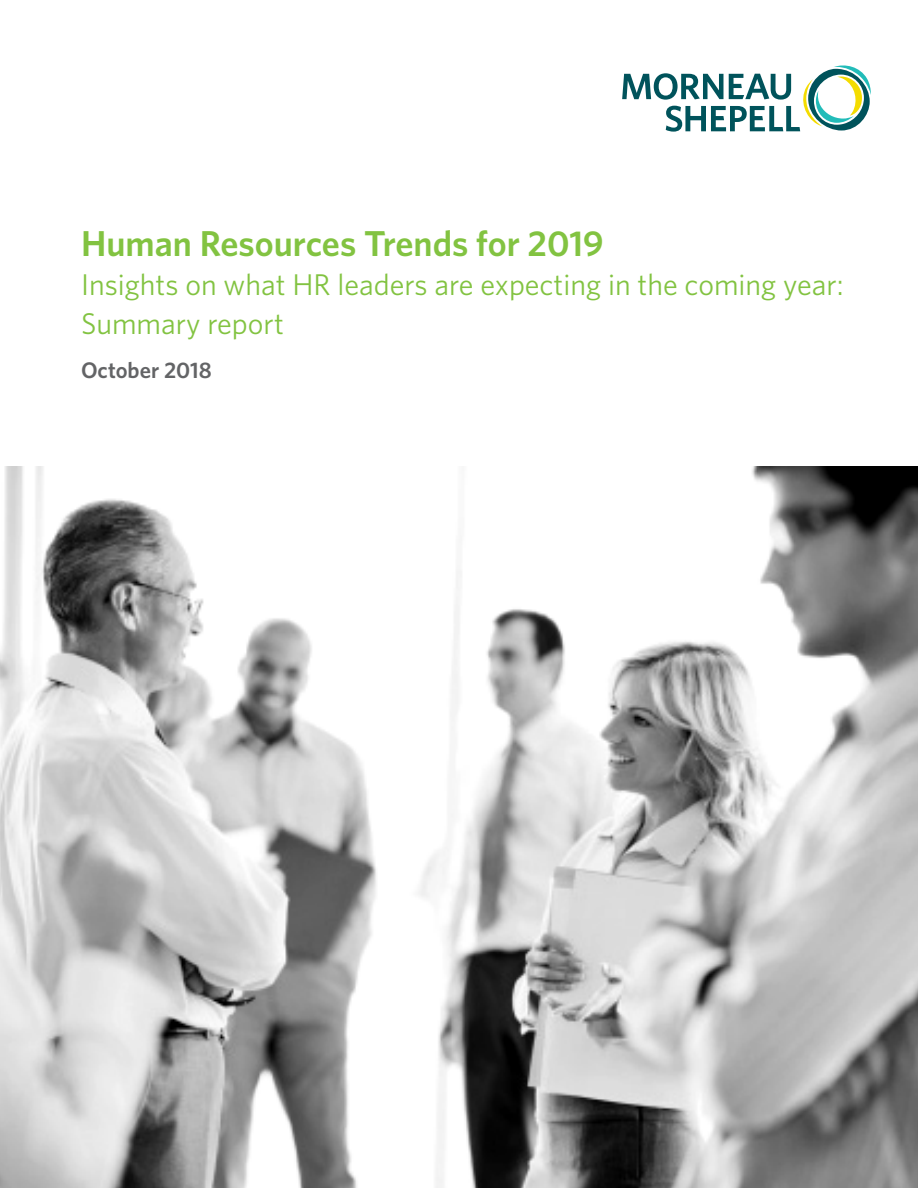
<style>
.page{position:relative;width:918px;height:1188px;background:#fff}
.page>*{position:absolute;margin:0;border:0;box-sizing:border-box;transform-origin:0 0}
.t1{font:600 36px "Whitney";color:#82c341}
.t2{font:30px/39px "Whitney";color:#82c341}
.t3{font:600 22.5px "Whitney";color:#636466}
</style>
<div class="page">
<svg style="left:622px;top:65px;width:249px;height:67px"></svg>
<img style="left:0;top:467px;width:918px;height:721px">
<p class="t1" style="left:81px;top:220px;width:524px">Human Resources Trends for 2019</p>
<p class="t2" style="left:81px;top:265px;width:764px">Insights on what HR leaders are expecting in the coming year:<br>Summary report</p>
<p class="t3" style="left:81px;top:355px;width:132px">October 2018</p>
</div>
